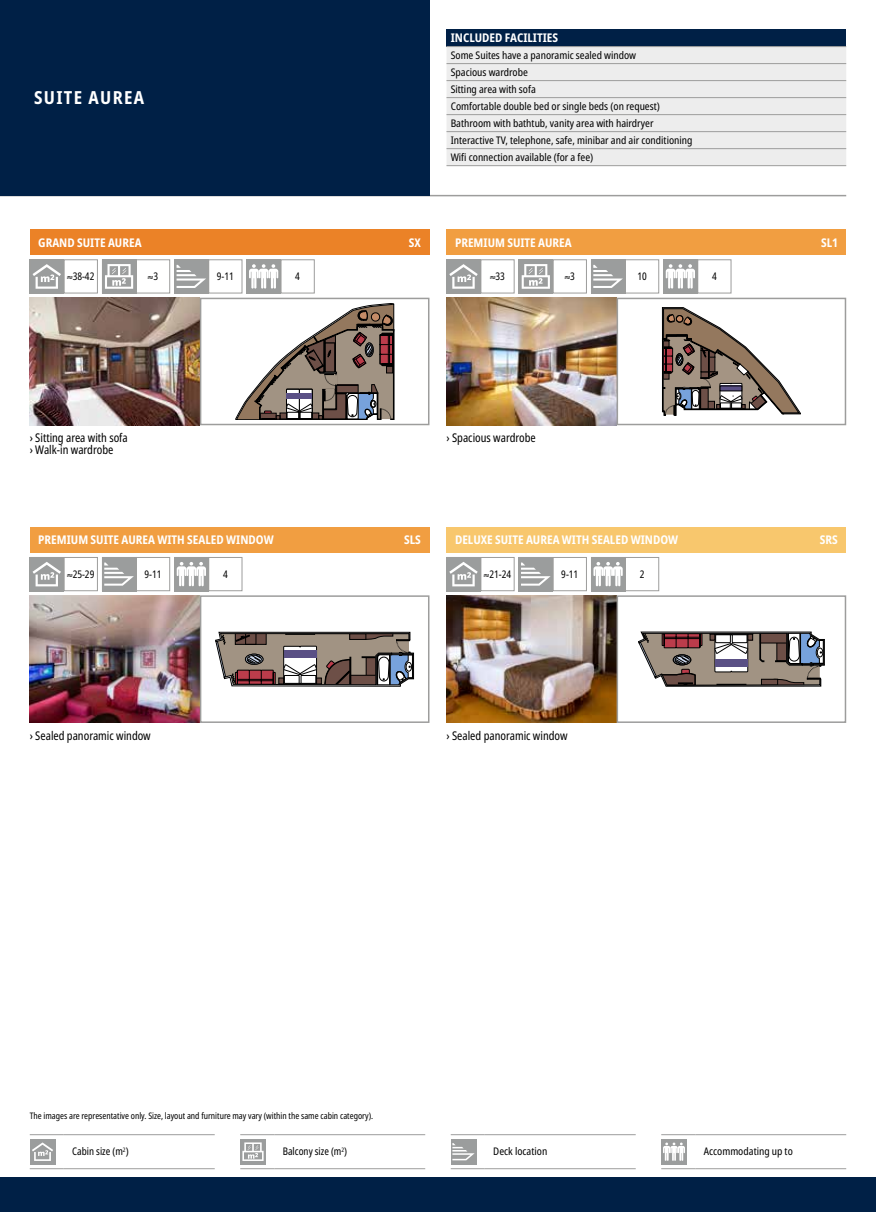
<style>
.page{position:relative;width:876px;height:1212px;background:#fff}
.page>*{position:absolute;margin:0;border:0;box-sizing:border-box;transform-origin:0 0}
.t1{font:700 condensed 18px "Noto Sans";letter-spacing:.075em;color:#fff}
.t2{font:700 condensed 12px "Noto Sans";color:#fff}
.t3{font:condensed 12px/12px "Noto Sans";color:#000;scale:.95 1}
.t4{font:condensed 10.5px/17px "Noto Sans";color:#000}
.t5{font:condensed 10.5px "Noto Sans";color:#000;scale:.95 1}
.t6{font:condensed 9px "Noto Sans";color:#000;scale:.95 1}
</style>
<div class="page">
<img style="left:30px;top:298px;width:170px;height:127px">
<img style="left:30px;top:595px;width:170px;height:128px">
<svg style="left:235px;top:303px;width:159px;height:117px"></svg>
<div style="left:200px;top:298px;width:229px;height:127px;border:2px solid #9d9d9c"></div>
<hr style="left:0;top:195px;width:846px;height:1px;background:#9d9d9c">
<div style="left:0;top:1178px;width:876px;height:34px;background:#002046"></div>
<img style="left:446px;top:595px;width:171px;height:128px">
<img style="left:446px;top:298px;width:171px;height:127px">
<svg style="left:215px;top:631px;width:199px;height:55px;background:#877b77"></svg>
<div style="left:200px;top:595px;width:229px;height:128px;border:2px solid #9d9d9c"></div>
<svg style="left:638px;top:632px;width:186px;height:54px"></svg>
<div style="left:617px;top:595px;width:229px;height:128px;border:2px solid #9d9d9c"></div>
<svg style="left:662px;top:307px;width:138px;height:108px"></svg>
<div style="left:617px;top:298px;width:229px;height:127px;border:2px solid #9d9d9c"></div>
<div style="left:30px;top:259px;width:34px;height:34px;background:#9b9d9d"></div>
<svg style="left:33px;top:264px;width:28px;height:25px"></svg>
<div style="left:64px;top:259px;width:34px;height:34px;border:1px solid #9d9d9c"></div>
<div style="left:30px;top:557px;width:34px;height:34px;background:#9b9d9d"></div>
<svg style="left:33px;top:562px;width:28px;height:24px"></svg>
<div style="left:64px;top:557px;width:34px;height:34px;border:1px solid #9d9d9c"></div>
<div style="left:446px;top:557px;width:34px;height:34px;background:#9b9d9d"></div>
<svg style="left:449px;top:562px;width:29px;height:24px"></svg>
<div style="left:480px;top:557px;width:34px;height:34px;border:1px solid #9d9d9c"></div>
<div style="left:446px;top:259px;width:34px;height:34px;background:#9b9d9d"></div>
<svg style="left:449px;top:264px;width:29px;height:25px"></svg>
<div style="left:480px;top:259px;width:34px;height:34px;border:1px solid #9d9d9c"></div>
<div style="left:102px;top:259px;width:34px;height:34px;background:#9b9d9d"></div>
<svg style="left:105px;top:264px;width:28px;height:25px"></svg>
<div style="left:136px;top:259px;width:34px;height:34px;border:1px solid #9d9d9c"></div>
<div style="left:519px;top:259px;width:34px;height:34px;background:#9b9d9d"></div>
<svg style="left:522px;top:264px;width:28px;height:25px"></svg>
<div style="left:553px;top:259px;width:34px;height:34px;border:1px solid #9d9d9c"></div>
<div style="left:174px;top:259px;width:34px;height:34px;background:#9b9d9d"></div>
<svg style="left:177px;top:265px;width:29px;height:23px"></svg>
<div style="left:208px;top:259px;width:34px;height:34px;border:1px solid #9d9d9c"></div>
<div style="left:102px;top:557px;width:34px;height:34px;background:#9b9d9d"></div>
<svg style="left:104px;top:562px;width:30px;height:24px"></svg>
<div style="left:136px;top:557px;width:34px;height:34px;border:1px solid #9d9d9c"></div>
<div style="left:519px;top:557px;width:34px;height:34px;background:#9b9d9d"></div>
<svg style="left:521px;top:562px;width:30px;height:24px"></svg>
<div style="left:553px;top:557px;width:34px;height:34px;border:1px solid #9d9d9c"></div>
<div style="left:591px;top:259px;width:34px;height:34px;background:#9b9d9d"></div>
<svg style="left:593px;top:265px;width:30px;height:23px"></svg>
<div style="left:625px;top:259px;width:34px;height:34px;border:1px solid #9d9d9c"></div>
<div style="left:247px;top:259px;width:34px;height:34px;background:#9b9d9d"></div>
<svg style="left:249px;top:264px;width:29px;height:25px"></svg>
<div style="left:281px;top:259px;width:34px;height:34px;border:1px solid #9d9d9c"></div>
<div style="left:174px;top:557px;width:34px;height:34px;background:#9b9d9d"></div>
<svg style="left:177px;top:562px;width:29px;height:24px"></svg>
<div style="left:208px;top:557px;width:34px;height:34px;border:1px solid #9d9d9c"></div>
<div style="left:591px;top:557px;width:34px;height:34px;background:#9b9d9d"></div>
<svg style="left:593px;top:562px;width:30px;height:24px"></svg>
<div style="left:625px;top:557px;width:34px;height:34px;border:1px solid #9d9d9c"></div>
<div style="left:663px;top:259px;width:34px;height:34px;background:#9b9d9d"></div>
<svg style="left:666px;top:264px;width:29px;height:25px"></svg>
<div style="left:697px;top:259px;width:34px;height:34px;border:1px solid #9d9d9c"></div>
<div style="left:0;top:0;width:429px;height:196px;background:#002046"></div>
<div style="left:30px;top:230px;width:399px;height:25px;background:#eb8227"></div>
<div style="left:30px;top:527px;width:399px;height:26px;background:#f19e41"></div>
<div style="left:446px;top:527px;width:400px;height:26px;background:#f8c76d"></div>
<div style="left:446px;top:230px;width:400px;height:25px;background:#f19e41"></div>
<div style="left:446px;top:30px;width:400px;height:17px;background:#002046"></div>
<div style="left:446px;top:47px;width:400px;height:118px;background:#ededed"></div>
<hr style="left:446px;top:46px;width:400px;height:1px;background:#9d9d9c">
<hr style="left:446px;top:63px;width:400px;height:1px;background:#9d9d9c">
<hr style="left:446px;top:80px;width:400px;height:1px;background:#9d9d9c">
<hr style="left:446px;top:97px;width:400px;height:1px;background:#9d9d9c">
<hr style="left:446px;top:114px;width:400px;height:1px;background:#9d9d9c">
<hr style="left:446px;top:131px;width:400px;height:1px;background:#9d9d9c">
<hr style="left:446px;top:148px;width:400px;height:1px;background:#9d9d9c">
<hr style="left:446px;top:165px;width:400px;height:1px;background:#9d9d9c">
<hr style="left:30px;top:1134px;width:34px;height:1px;background:#9d9d9c">
<hr style="left:64px;top:1134px;width:151px;height:1px;background:#9d9d9c">
<hr style="left:30px;top:1168px;width:34px;height:1px;background:#9d9d9c">
<hr style="left:64px;top:1168px;width:151px;height:1px;background:#9d9d9c">
<div style="left:30px;top:1139px;width:25px;height:25px;background:#9b9d9d"></div>
<svg style="left:32px;top:1142px;width:21px;height:19px"></svg>
<hr style="left:240px;top:1134px;width:34px;height:1px;background:#9d9d9c">
<hr style="left:274px;top:1134px;width:151px;height:1px;background:#9d9d9c">
<hr style="left:240px;top:1168px;width:34px;height:1px;background:#9d9d9c">
<hr style="left:274px;top:1168px;width:151px;height:1px;background:#9d9d9c">
<div style="left:240px;top:1139px;width:26px;height:25px;background:#9b9d9d"></div>
<svg style="left:242px;top:1142px;width:22px;height:19px"></svg>
<hr style="left:451px;top:1134px;width:34px;height:1px;background:#9d9d9c">
<hr style="left:485px;top:1134px;width:151px;height:1px;background:#9d9d9c">
<hr style="left:451px;top:1168px;width:34px;height:1px;background:#9d9d9c">
<hr style="left:485px;top:1168px;width:151px;height:1px;background:#9d9d9c">
<div style="left:451px;top:1139px;width:25px;height:25px;background:#9b9d9d"></div>
<svg style="left:452px;top:1143px;width:23px;height:17px"></svg>
<hr style="left:661px;top:1134px;width:34px;height:1px;background:#9d9d9c">
<hr style="left:695px;top:1134px;width:151px;height:1px;background:#9d9d9c">
<hr style="left:661px;top:1168px;width:34px;height:1px;background:#9d9d9c">
<hr style="left:695px;top:1168px;width:151px;height:1px;background:#9d9d9c">
<div style="left:661px;top:1139px;width:26px;height:25px;background:#9b9d9d"></div>
<svg style="left:663px;top:1142px;width:22px;height:19px"></svg>
<h1 class="t1" style="left:34px;top:85px;width:112px">SUITE AUREA</h1>
<p class="t2" style="left:451px;top:29px;width:109px">INCLUDED FACILITIES</p>
<p class="t4" style="left:451px;top:47px;width:243px">Some Suites have a panoramic sealed window<br>Spacious wardrobe<br>Sitting area with sofa<br>Comfortable double bed or single beds (on request)<br>Bathroom with bathtub, vanity area with hairdryer Interactive TV, telephone, safe, minibar and air conditioning Wifi connection available (for a fee)</p>
<p class="t2" style="left:38px;top:234px;width:105px">GRAND SUITE AUREA</p>
<p class="t2" style="left:409px;top:234px;width:14px">SX</p>
<p class="t2" style="left:455px;top:234px;width:118px">PREMIUM SUITE AUREA</p>
<p class="t2" style="left:821px;top:234px;width:18px">SL1</p>
<p class="t5" style="left:67px;top:269px;width:30px">≈38-42</p>
<p class="t5" style="left:148px;top:269px;width:12px">≈3</p>
<p class="t5" style="left:217px;top:269px;width:19px">9-11</p>
<p class="t5" style="left:490px;top:269px;width:17px">≈33</p>
<p class="t5" style="left:565px;top:269px;width:12px">≈3</p>
<p class="t5" style="left:295px;top:269px;width:6px">4</p>
<p class="t5" style="left:637px;top:269px;width:11px">10</p>
<p class="t3" style="left:30px;top:432px;width:105px">› Sitting area with sofa › Walk-in wardrobe</p>
<p class="t3" style="left:446px;top:432px;width:96px">› Spacious wardrobe</p>
<p class="t5" style="left:712px;top:269px;width:6px">4</p>
<p class="t2" style="left:38px;top:531px;width:237px">PREMIUM SUITE AUREA WITH SEALED WINDOW</p>
<p class="t2" style="left:404px;top:531px;width:18px">SLS</p>
<p class="t2" style="left:455px;top:531px;width:225px">DELUXE SUITE AUREA WITH SEALED WINDOW</p>
<p class="t2" style="left:820px;top:531px;width:19px">SRS</p>
<p class="t5" style="left:67px;top:567px;width:30px">≈25-29</p>
<p class="t5" style="left:484px;top:567px;width:30px">≈21-24</p>
<p class="t5" style="left:145px;top:567px;width:19px">9-11</p>
<p class="t5" style="left:561px;top:567px;width:19px">9-11</p>
<p class="t5" style="left:223px;top:567px;width:6px">4</p>
<p class="t5" style="left:640px;top:567px;width:6px">2</p>
<p class="t3" style="left:30px;top:730px;width:129px">› Sealed panoramic window</p>
<p class="t3" style="left:446px;top:730px;width:129px">› Sealed panoramic window</p>
<p class="t6" style="left:30px;top:1110px;width:363px">The images are representative only. Size, layout and furniture may vary (within the same cabin category).</p>
<p class="t5" style="left:72px;top:1144px;width:61px">Cabin size (m<sup>2</sup>)</p>
<p class="t5" style="left:283px;top:1144px;width:69px">Balcony size (m<sup>2</sup>)</p>
<p class="t4" style="left:493px;top:1143px;width:56px">Deck location</p>
<p class="t4" style="left:704px;top:1143px;width:91px">Accommodating up to</p>
</div>
